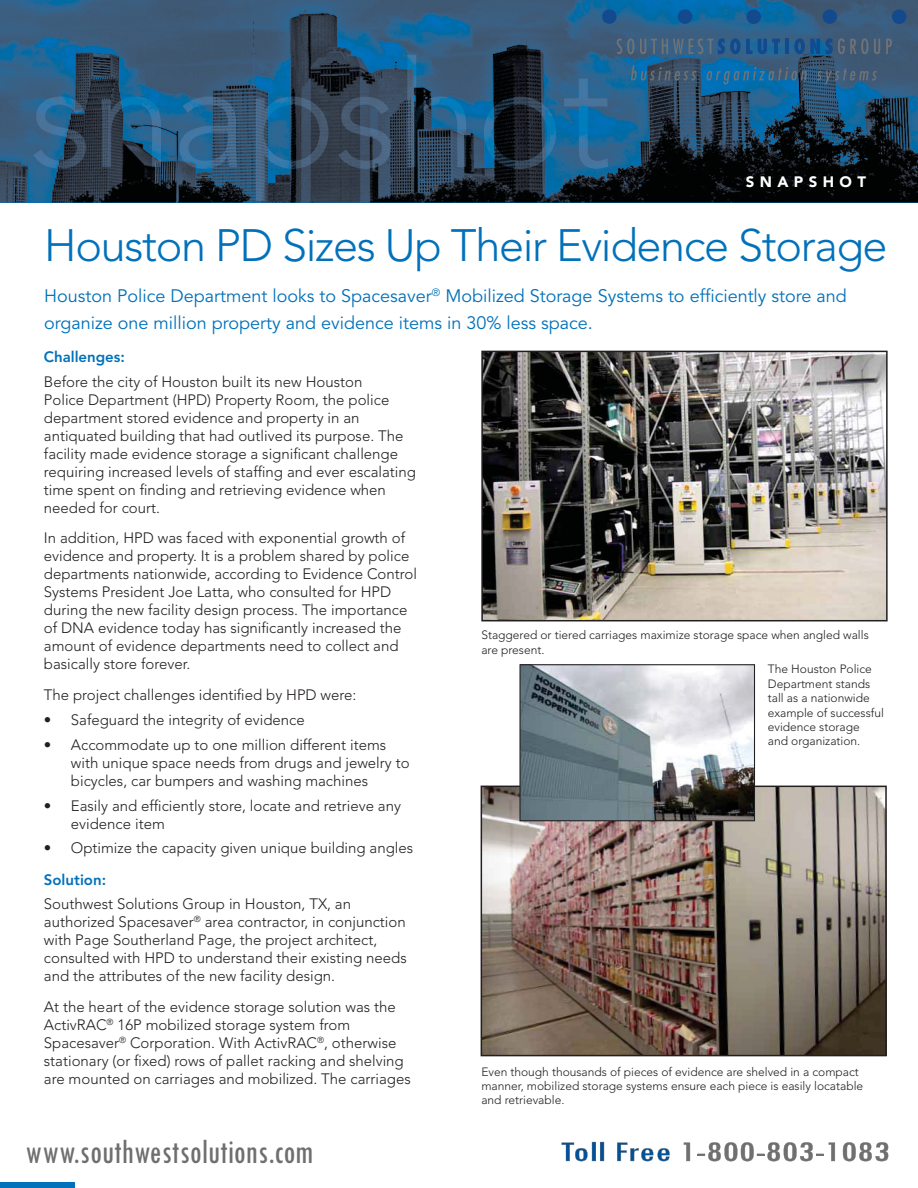
<style>
.page{position:relative;width:918px;height:1188px;background:#fff}
.page>*{position:absolute;margin:0;border:0;box-sizing:border-box;transform-origin:0 0}
.t1{font:300 45px "Avenir";letter-spacing:-.03em;color:#0071ba}
.t2{font:condensed 36px "Tw Cen";color:#6f6f6f;scale:.92 1}
.t3{font:18px/27px "Avenir";color:#0071ba}
.t4{font:300 15px/18px "Avenir";color:#231f20}
.t5{font:800 15px "Avenir";color:#0071ba}
.t6{font:900 15px "Avenir";letter-spacing:.36em;color:#fff}
.t7{font:300 12px/14.4px "Avenir";color:#231f20}
.t8{font:500 12px "Avenir";letter-spacing:.96em;color:#231f20}
</style>
<div class="page">
<div style="left:0;top:1114px;width:75px;height:74px;background:#0071ba"></div>
<img style="left:0;top:0;width:918px;height:202px">
<img style="left:33px;top:55px;width:575px;height:146px">
<img style="left:481px;top:351px;width:407px;height:270px">
<img style="left:481px;top:786px;width:406px;height:270px">
<svg style="left:519px;top:664px;width:236px;height:157px;background:#91999e"></svg>
<div style="left:0;top:1110px;width:916px;height:72px;background:#fff"></div>
<svg style="left:562px;top:1142px;width:42px;height:19px"></svg>
<svg style="left:617px;top:1143px;width:53px;height:18px"></svg>
<svg style="left:684px;top:1142px;width:6px;height:19px"></svg>
<svg style="left:698px;top:1142px;width:137px;height:19px"></svg>
<svg style="left:843px;top:1142px;width:45px;height:19px"></svg>
<svg style="left:631px;top:65px;width:65px;height:16px"></svg>
<svg style="left:706px;top:67px;width:101px;height:17px;background:#236997"></svg>
<svg style="left:817px;top:68px;width:60px;height:16px"></svg>
<svg style="left:617px;top:38px;width:17px;height:16px"></svg>
<svg style="left:640px;top:38px;width:140px;height:16px;background:#365f86"></svg>
<hr style="left:785px;top:39px;width:4px;height:15px;background:#134a8d">
<svg style="left:794px;top:38px;width:26px;height:16px"></svg>
<svg style="left:826px;top:38px;width:42px;height:16px"></svg>
<svg style="left:874px;top:39px;width:6px;height:15px"></svg>
<svg style="left:886px;top:39px;width:6px;height:15px"></svg>
<div style="left:892px;top:9px;width:14px;height:15px;background:#134a8d;border-radius:50%"></div>
<div style="left:602px;top:9px;width:15px;height:15px;background:#134a8d;border-radius:50%"></div>
<div style="left:746px;top:9px;width:15px;height:15px;background:#134a8d;border-radius:50%"></div>
<div style="left:678px;top:9px;width:14px;height:15px;background:#134a8d;border-radius:50%"></div>
<div style="left:823px;top:9px;width:14px;height:15px;background:#134a8d;border-radius:50%"></div>
<p class="t6" style="left:746px;top:176px;width:122px">SNAPSHOT</p>
<h1 class="t1" style="left:44px;top:227px;width:845px">Houston PD Sizes Up Their Evidence Storage</h1>
<p class="t3" style="left:44px;top:284px;width:804px">Houston Police Department looks to Spacesaver<sup>®</sup> Mobilized Storage Systems to efficiently store and organize one million property and evidence items in 30% less space.</p>
<p class="t5" style="left:44px;top:351px;width:83px">Challenges:</p>
<p class="t4" style="left:44px;top:374px;width:374px">Before the city of Houston built its new Houston<br>Police Department (HPD) Property Room, the police department stored evidence and property in an antiquated building that had outlived its purpose. The facility made evidence storage a significant challenge requiring increased levels of staffing and ever escalating time spent on finding and retrieving evidence when needed for court.</p>
<p class="t4" style="left:44px;top:531px;width:375px">In addition, HPD was faced with exponential growth of evidence and property. It is a problem shared by police departments nationwide, according to Evidence Control Systems President Joe Latta, who consulted for HPD during the new facility design process. The importance of DNA evidence today has significantly increased the amount of evidence departments need to collect and basically store forever.</p>
<p class="t4" style="left:71px;top:684px;width:317px;line-height:24.8px;text-indent:-27px">The project challenges identified by HPD were:<br>Safeguard the integrity of evidence<br>Accommodate up to one million different items</p>
<p class="t4" style="left:71px;top:755px;width:340px">with unique space needs from drugs and jewelry to bicycles, car bumpers and washing machines</p>
<p class="t4" style="left:71px;top:798px;width:332px">Easily and efficiently store, locate and retrieve any evidence item</p>
<p class="t4" style="left:71px;top:840px;width:344px">Optimize the capacity given unique building angles</p>
<p class="t5" style="left:44px;top:873px;width:64px">Solution:</p>
<p class="t4" style="left:44px;top:896px;width:364px">Southwest Solutions Group in Houston, TX, an authorized Spacesaver<sup>®</sup> area contractor, in conjunction with Page Southerland Page, the project architect, consulted with HPD to understand their existing needs and the attributes of the new facility design.</p>
<p class="t4" style="left:44px;top:999px;width:368px">At the heart of the evidence storage solution was the ActivRAC<sup>®</sup> 16P mobilized storage system from Spacesaver<sup>®</sup> Corporation. With ActivRAC<sup>®</sup>, otherwise stationary (or fixed) rows of pallet racking and shelving are mounted on carriages and mobilized. The carriages</p>
<h2 class="t2" style="left:25px;top:1130px;width:315px">www.southwestsolutions.com</h2>
<p class="t8" style="left:104px;top:1148px;width:114px">Storage</p>
<p class="t8" style="left:243px;top:1148px;width:103px">Solved<sup>®</sup></p>
<p class="t7" style="left:481px;top:629px;width:389px">Staggered or tiered carriages maximize storage space when angled walls are present.</p>
<p class="t7" style="left:768px;top:663px;width:118px">The Houston Police<br>Department stands tall as a nationwide example of successful evidence storage<br>and organization.</p>
<p class="t7" style="left:481px;top:1065px;width:383px">Even though thousands of pieces of evidence are shelved in a compact manner, mobilized storage systems ensure each piece is easily locatable and retrievable.</p>
</div>
